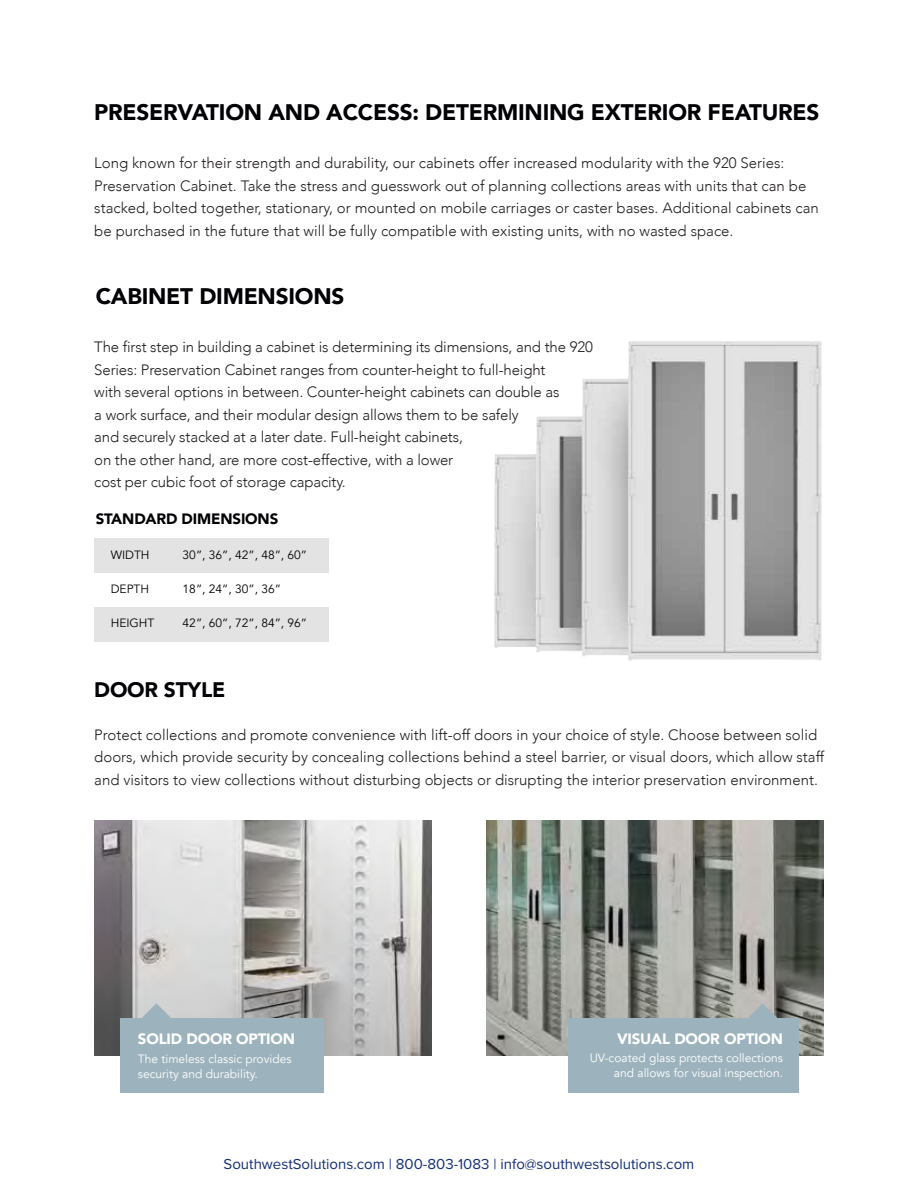
<style>
.page{position:relative;width:918px;height:1188px;background:#fff}
.page>*{position:absolute;margin:0;border:0;box-sizing:border-box;transform-origin:0 0}
.t1{font:900 22.5px "Avenir";letter-spacing:-.01em;color:#000104}
.t2{font:900 21px "Avenir";letter-spacing:-.01em;color:#000104}
.t3{font:300 15px/22.5px "Avenir";color:#231f20}
.t4{font:15px "Proxima Nova";color:#14307a}
.t5{font:900 15px "Avenir";letter-spacing:-.01em;color:#fff}
.t6{font:900 15px "Avenir";letter-spacing:-.01em;color:#000104}
.t7{font:12px/15px "Avenir";color:#fff}
.t8{font:12px "Avenir";color:#000101}
</style>
<div class="page">
<div style="left:94px;top:539px;width:235px;height:34px;background:#e2e3e2"></div>
<div style="left:94px;top:607px;width:235px;height:34px;background:#e2e3e2"></div>
<img style="left:494px;top:341px;width:328px;height:320px">
<img style="left:94px;top:821px;width:338px;height:234px">
<img style="left:486px;top:821px;width:338px;height:234px">
<div style="left:120px;top:1018px;width:203px;height:75px;background:#9cb3bd"></div>
<div style="left:568px;top:1018px;width:230px;height:75px;background:#9cb3bd"></div>
<svg style="left:136px;top:1003px;width:41px;height:15px"></svg>
<svg style="left:742px;top:1003px;width:41px;height:15px"></svg>
<h1 class="t1" style="left:94px;top:93px;width:727px">PRESERVATION AND ACCESS: DETERMINING EXTERIOR FEATURES</h1>
<p class="t3" style="left:94px;top:152px;width:726px">Long known for their strength and durability, our cabinets offer increased modularity with the 920 Series:<br>Preservation Cabinet. Take the stress and guesswork out of planning collections areas with units that can be stacked, bolted together, stationary, or mounted on mobile carriages or caster bases. Additional cabinets can be purchased in the future that will be fully compatible with existing units, with no wasted space.</p>
<h1 class="t1" style="left:96px;top:277px;width:250px">CABINET DIMENSIONS</h1>
<p class="t3" style="left:94px;top:336px;width:500px">The first step in building a cabinet is determining its dimensions, and the 920<br>Series: Preservation Cabinet ranges from counter-height to full-height<br>with several options in between. Counter-height cabinets can double as<br>a work surface, and their modular design allows them to be safely<br>and securely stacked at a later date. Full-height cabinets,<br>on the other hand, are more cost-effective, with a lower<br>cost per cubic foot of storage capacity.</p>
<p class="t6" style="left:96px;top:506px;width:184px">STANDARD DIMENSIONS</p>
<p class="t8" style="left:111px;top:547px;width:40px">WIDTH</p>
<p class="t8" style="left:183px;top:547px;width:126px">30”, 36”, 42”, 48”, 60”</p>
<p class="t8" style="left:183px;top:581px;width:100px">18”, 24”, 30”, 36”</p>
<p class="t8" style="left:183px;top:616px;width:126px">42”, 60”, 72”, 84”, 96”</p>
<p class="t8" style="left:111px;top:581px;width:40px">DEPTH</p>
<p class="t8" style="left:111px;top:616px;width:45px">HEIGHT</p>
<h2 class="t2" style="left:94px;top:672px;width:133px">DOOR STYLE</h2>
<p class="t3" style="left:94px;top:723px;width:732px">Protect collections and promote convenience with lift-off doors in your choice of style. Choose between solid doors, which provide security by concealing collections behind a steel barrier, or visual doors, which allow staff and visitors to view collections without disturbing objects or disrupting the interior preservation environment.</p>
<p class="t5" style="left:138px;top:1026px;width:159px">SOLID DOOR OPTION</p>
<p class="t7" style="left:138px;top:1052px;width:155px">The timeless classic provides security and durability.</p>
<p class="t5" style="left:617px;top:1026px;width:167px">VISUAL DOOR OPTION</p>
<p class="t7" style="left:590px;top:1050px;width:195px;text-align:right">UV-coated glass protects collections and allows for visual inspection.</p>
<p class="t4" style="left:224px;top:1153px;width:472px">SouthwestSolutions.com | 800-803-1083 | info@southwestsolutions.com</p>
</div>
